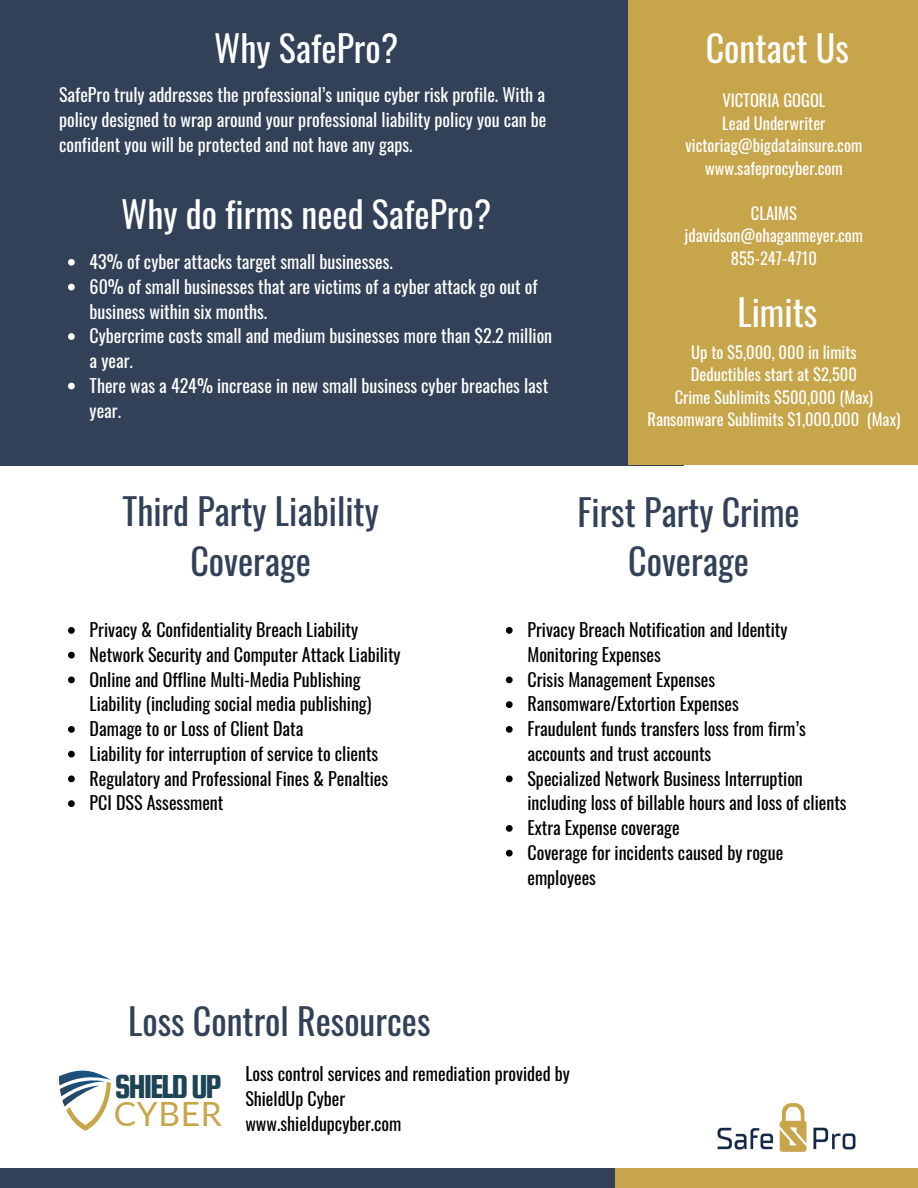
<style>
.page{position:relative;width:918px;height:1188px;background:#fff}
.page>*{position:absolute;margin:0;border:0;box-sizing:border-box;transform-origin:0 0}
.t1{font:36px/49.5px "Oswald";color:#324157;text-align:center}
.t2{font:36px "Oswald";color:#fff}
.t3{font:35.55px "Squada One";letter-spacing:-.065em;color:#1d4355}
.t4{font:33.45px "Lato";letter-spacing:.02em;color:#c7a54a}
.t5{font:18px/24.8px "Oswald";color:#000}
.t6{font:18px/24.8px "Oswald";color:#fff;text-align:justify}
.t7{font:16.5px/22.5px "Oswald";color:#fff;text-align:center}
</style>
<div class="page">
<div style="left:0;top:0;width:683px;height:465px;background:#324157"></div>
<div style="left:629px;top:0;width:289px;height:465px;background:#c7a54a"></div>
<svg style="left:68px;top:259px;width:7px;height:7px"></svg>
<svg style="left:68px;top:284px;width:7px;height:6px"></svg>
<svg style="left:68px;top:333px;width:7px;height:7px"></svg>
<svg style="left:68px;top:383px;width:7px;height:6px"></svg>
<svg style="left:68px;top:627px;width:7px;height:7px"></svg>
<svg style="left:68px;top:652px;width:7px;height:7px"></svg>
<svg style="left:68px;top:677px;width:7px;height:6px"></svg>
<svg style="left:68px;top:726px;width:7px;height:7px"></svg>
<svg style="left:68px;top:751px;width:7px;height:7px"></svg>
<svg style="left:68px;top:776px;width:7px;height:6px"></svg>
<svg style="left:68px;top:800px;width:7px;height:7px"></svg>
<div style="left:0;top:1168px;width:683px;height:20px;background:#324157"></div>
<div style="left:616px;top:1168px;width:302px;height:20px;background:#c7a54a"></div>
<svg style="left:59px;top:1071px;width:52px;height:60px"></svg>
<svg style="left:506px;top:627px;width:7px;height:7px"></svg>
<svg style="left:506px;top:677px;width:7px;height:6px"></svg>
<svg style="left:506px;top:701px;width:7px;height:7px"></svg>
<svg style="left:506px;top:726px;width:7px;height:7px"></svg>
<svg style="left:506px;top:776px;width:7px;height:6px"></svg>
<svg style="left:506px;top:825px;width:7px;height:7px"></svg>
<svg style="left:506px;top:850px;width:7px;height:7px"></svg>
<img style="left:717px;top:1103px;width:139px;height:49px">
<h1 class="t2" style="left:214px;top:20px;width:186px">Why SafePro?</h1>
<p class="t6" style="left:59px;top:82px;width:489px">SafePro truly addresses the professional’s unique cyber risk profile. With a policy designed to wrap around your professional liability policy you can be confident you will be protected and not have any gaps.</p>
<h1 class="t2" style="left:121px;top:186px;width:372px">Why do firms need SafePro?</h1>
<p class="t6" style="left:90px;top:249px;width:464px;text-align:left">43% of cyber attacks target small businesses.<br>60% of small businesses that are victims of a cyber attack go out of business within six months.<br>Cybercrime costs small and medium businesses more than $2.2 million a year.<br>There was a 424% increase in new small business cyber breaches last year.</p>
<h1 class="t2" style="left:706px;top:20px;width:145px">Contact Us</h1>
<p class="t7" style="left:686px;top:88px;width:178px">VICTORIA GOGOL<br>Lead Underwriter victoriag@bigdatainsure.com www.safeprocyber.com</p>
<p class="t7" style="left:685px;top:201px;width:180px">CLAIMS jdavidson@ohaganmeyer.com<br>855-247-4710</p>
<h1 class="t2" style="left:737px;top:284px;width:81px">Limits</h1>
<p class="t7" style="left:647px;top:340px;width:254px">Up to $5,000, 000 in limits<br>Deductibles start at $2,500<br>Crime Sublimits $500,000 (Max)<br>Ransomware Sublimits $1,000,000 (Max)</p>
<h1 class="t1" style="left:123px;top:485px;width:258px">Third Party Liability<br>Coverage</h1>
<p class="t5" style="left:90px;top:617px;width:313px">Privacy &amp; Confidentiality Breach Liability Network Security and Computer Attack Liability Online and Offline Multi-Media Publishing Liability (including social media publishing)<br>Damage to or Loss of Client Data<br>Liability for interruption of service to clients Regulatory and Professional Fines &amp; Penalties PCI DSS Assessment</p>
<h1 class="t1" style="left:577px;top:486px;width:224px">First Party Crime<br>Coverage</h1>
<p class="t5" style="left:527px;top:617px;width:321px">Privacy Breach Notification and Identity Monitoring Expenses<br>Crisis Management Expenses Ransomware/Extortion Expenses<br>Fraudulent funds transfers loss from firm’s accounts and trust accounts<br>Specialized Network Business Interruption including loss of billable hours and loss of clients Extra Expense coverage<br>Coverage for incidents caused by rogue employees</p>
<h1 class="t1" style="left:128px;top:995px;width:304px">Loss Control Resources</h1>
<h2 class="t3" style="left:115px;top:1067px;width:108px">SHIELDUP</h2>
<h3 class="t4" style="left:114px;top:1093px;width:109px">CYBER</h3>
<p class="t5" style="left:245px;top:1061px;width:326px">Loss control services and remediation provided by<br>ShieldUp Cyber<br>www.shieldupcyber.com</p>
</div>
